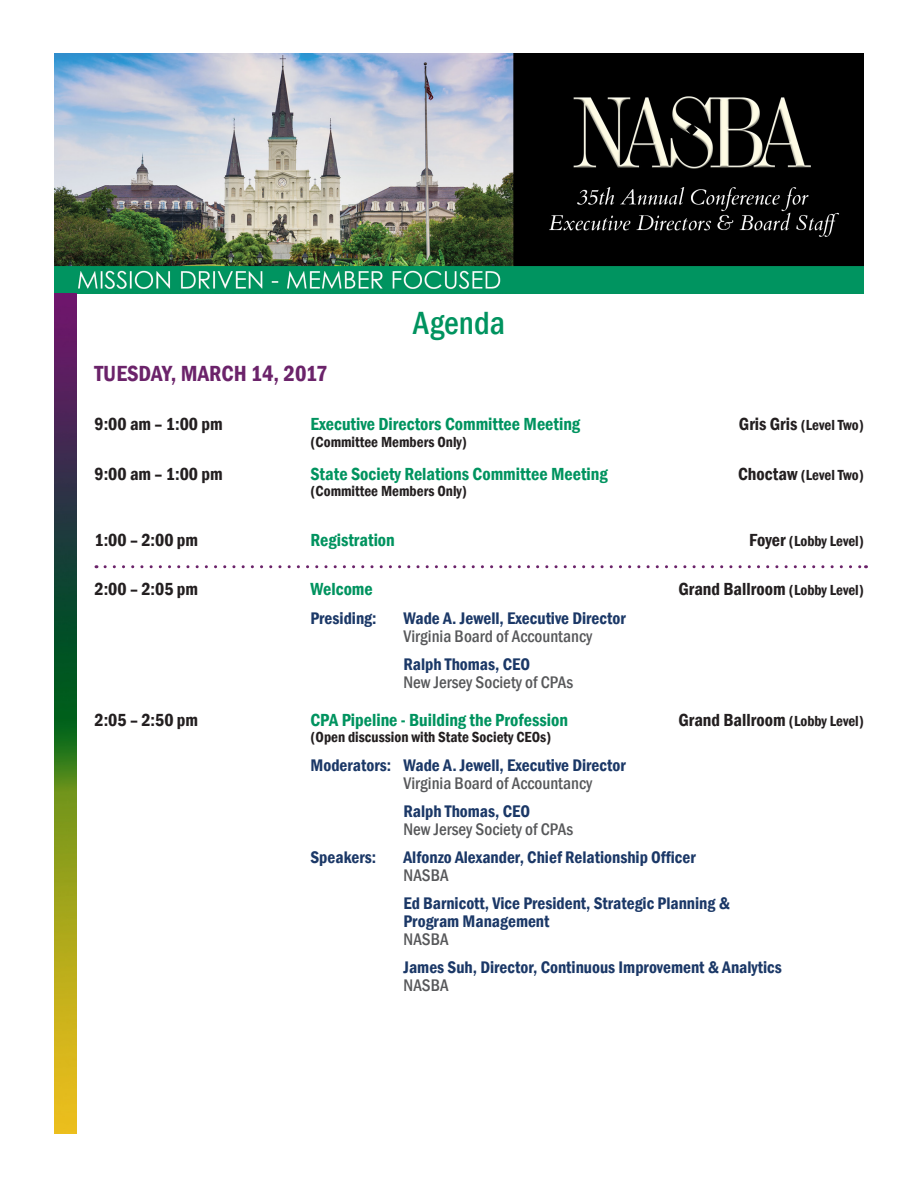
<style>
.page{position:relative;width:918px;height:1188px;background:#fff}
.page>*{position:absolute;margin:0;border:0;box-sizing:border-box;transform-origin:0 0}
.t1{font:500 condensed 33px "Franklin Gothic";color:#00935f}
.Date{font:600 condensed 22.5px "Franklin Gothic";color:#6b236a}
.t2{font:600 condensed 18px "Franklin Gothic";color:#00935f}
.t3{font:600 condensed 18px "Franklin Gothic";color:#231f20}
.Speaker_Name{font:600 condensed 17.25px/18px "Franklin Gothic";color:#1b3867}
.Speaker_Company{font:500 condensed 17.25px "Franklin Gothic";color:#57585a}
.Speaker_Name-2{font:500 condensed 17.25px "Franklin Gothic";color:#57585a}
.t4{font:600 condensed 15px "Franklin Gothic";color:#231f20}
.s1{font-size:18px}
.s2{font-size:15px}
.s3{font-weight:500;color:#57585a}
</style>
<div class="page">
<img style="left:54px;top:54px;width:810px;height:240px">
<img style="left:54px;top:294px;width:23px;height:840px">
<svg style="left:105px;top:565px;width:762px;height:3px"></svg>
<p class="t1" style="left:413px;top:301px;width:94px">Agenda</p>
<p class="Date" style="left:94px;top:358px;width:235px">TUESDAY, MARCH 14, 2017</p>
<p class="t3" style="left:94px;top:412px;width:130px">9:00 am – 1:00 pm</p>
<p class="t2" style="left:310px;top:412px;width:271px">Executive Directors Committee Meeting</p>
<p class="t4" style="left:739px;top:415px;width:127px"><span class="s1">Gris Gris</span> (Level Two)</p>
<p class="t4" style="left:310px;top:432px;width:158px">(Committee Members Only)</p>
<p class="t3" style="left:94px;top:462px;width:130px">9:00 am – 1:00 pm</p>
<p class="t2" style="left:310px;top:462px;width:299px">State Society Relations Committee Meeting</p>
<p class="t4" style="left:738px;top:465px;width:127px"><span class="s1">Choctaw</span> (Level Two)</p>
<p class="t4" style="left:310px;top:481px;width:158px">(Committee Members Only)</p>
<p class="t3" style="left:94px;top:528px;width:105px">1:00 – 2:00 pm</p>
<p class="t2" style="left:310px;top:528px;width:86px">Registration</p>
<p class="t4" style="left:749px;top:531px;width:116px"><span class="s1">Foyer</span> (Lobby Level)</p>
<p class="t3" style="left:94px;top:577px;width:105px">2:00 – 2:05 pm</p>
<p class="t2" style="left:310px;top:577px;width:64px">Welcome</p>
<p class="t3" style="left:678px;top:577px;width:187px">Grand Ballroom <span class="s2">(Lobby Level)</span></p>
<p class="Speaker_Name" style="left:310px;top:609px;width:68px">Presiding:</p>
<p class="Speaker_Name" style="left:403px;top:609px;width:224px">Wade A. Jewell, Executive Director</p>
<p class="Speaker_Company" style="left:403px;top:625px;width:190px">Virginia Board of Accountancy</p>
<p class="Speaker_Name" style="left:403px;top:655px;width:128px">Ralph Thomas, CEO</p>
<p class="Speaker_Company" style="left:403px;top:671px;width:171px">New Jersey Society of CPAs</p>
<p class="t3" style="left:94px;top:708px;width:105px">2:05 – 2:50 pm</p>
<p class="t2" style="left:310px;top:708px;width:259px">CPA Pipeline - Building the Profession</p>
<p class="t3" style="left:678px;top:708px;width:187px">Grand Ballroom <span class="s2">(Lobby Level)</span></p>
<p class="t4" style="left:310px;top:727px;width:242px">(Open discussion with State Society CEOs)</p>
<p class="Speaker_Name" style="left:311px;top:756px;width:317px">Moderators: Wade A. Jewell, Executive Director</p>
<p class="Speaker_Company" style="left:403px;top:772px;width:190px">Virginia Board of Accountancy</p>
<p class="Speaker_Name" style="left:403px;top:802px;width:128px">Ralph Thomas, CEO</p>
<p class="Speaker_Name-2" style="left:403px;top:818px;width:171px">New Jersey Society of CPAs</p>
<p class="Speaker_Name" style="left:311px;top:848px;width:67px">Speakers:</p>
<p class="Speaker_Name" style="left:404px;top:848px;width:294px">Alfonzo Alexander, Chief Relationship Officer</p>
<p class="Speaker_Company" style="left:403px;top:864px;width:47px">NASBA</p>
<p class="Speaker_Name" style="left:403px;top:894px;width:328px">Ed Barnicott, Vice President, Strategic Planning &amp;</p>
<p class="Speaker_Name" style="left:403px;top:912px;width:148px">Program Management<br><span class="s3">NASBA</span></p>
<p class="Speaker_Name" style="left:403px;top:958px;width:380px">James Suh, Director, Continuous Improvement &amp; Analytics</p>
<p class="Speaker_Company" style="left:403px;top:974px;width:47px">NASBA</p>
</div>
